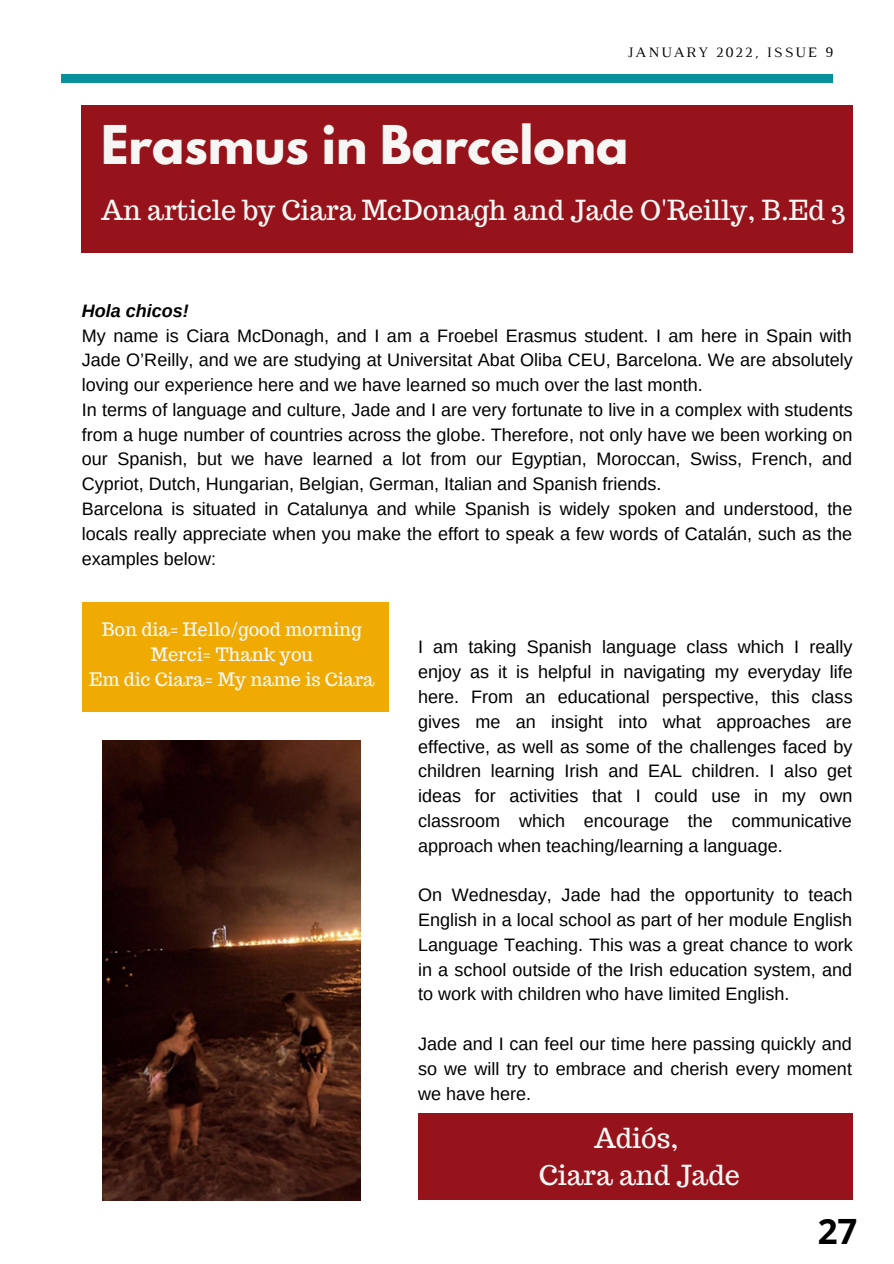
<style>
.page{position:relative;width:894px;height:1264px;background:#fff}
.page>*{position:absolute;margin:0;border:0;box-sizing:border-box;transform-origin:0 0}
.t1{font:700 47.25px "League Spartan";color:#f6f6f4}
.t2{font:700 34.8px "Open Sans";color:#000}
.t3{font:27px/37.2px "Trocchi";color:#f6f6f4;text-align:center}
.t4{font:18.15px/25px "Trocchi";color:#f6f6f4;text-align:center}
.t5{font:18px/24.8px "Arimo";color:#000;text-align:justify}
.t6{font:italic 700 18px "Arimo";color:#000}
.t7{font:14.7px "Luthier";letter-spacing:.14em;color:#000}
</style>
<div class="page">
<div style="left:81px;top:105px;width:771px;height:148px;background:#96131b"></div>
<div style="left:61px;top:74px;width:772px;height:8px;background:#08919d"></div>
<div style="left:82px;top:602px;width:306px;height:110px;background:#efab03"></div>
<img style="left:102px;top:740px;width:258px;height:459px">
<div style="left:418px;top:1113px;width:434px;height:86px;background:#96131b"></div>
<p class="t7" style="left:627px;top:47px;width:207px">JANUARY 2022, ISSUE 9</p>
<h1 class="t1" style="left:101px;top:121px;width:528px">Erasmus in Barcelona</h1>
<h3 class="t3" style="left:101px;top:191px;width:745px">An article by Ciara McDonagh and Jade O'Reilly, B.Ed 3</h3>
<p class="t6" style="left:82px;top:300px;width:108px">Hola chicos!</p>
<p class="t5" style="left:82px;top:323px;width:772px;text-align:left">My name is Ciara McDonagh, and I am a Froebel Erasmus student. I am here in Spain with Jade O’Reilly, and we are studying at Universitat Abat Oliba CEU, Barcelona. We are absolutely loving our experience here and we have learned so much over the last month.<br>In terms of language and culture, Jade and I are very fortunate to live in a complex with students from a huge number of countries across the globe. Therefore, not only have we been working on our Spanish, but we have learned a lot from our Egyptian, Moroccan, Swiss, French, and Cypriot, Dutch, Hungarian, Belgian, German, Italian and Spanish friends.<br>Barcelona is situated in Catalunya and while Spanish is widely spoken and understood, the locals really appreciate when you make the effort to speak a few words of Catalán, such as the examples below:</p>
<p class="t4" style="left:89px;top:617px;width:287px">Bon dia= Hello/good morning<br>Merci= Thank you<br>Em dic Ciara= My name is Ciara</p>
<p class="t5" style="left:418px;top:634px;width:436px">I am taking Spanish language class which I really enjoy as it is helpful in navigating my everyday life here. From an educational perspective, this class gives me an insight into what approaches are effective, as well as some of the challenges faced by children learning Irish and EAL children. I also get ideas for activities that I could use in my own classroom which encourage the communicative approach when teaching/learning a language.</p>
<p class="t5" style="left:418px;top:882px;width:436px">On Wednesday, Jade had the opportunity to teach English in a local school as part of her module English Language Teaching. This was a great chance to work in a school outside of the Irish education system, and to work with children who have limited English.</p>
<p class="t5" style="left:418px;top:1031px;width:435px">Jade and I can feel our time here passing quickly and so we will try to embrace and cherish every moment we have here.</p>
<h3 class="t3" style="left:538px;top:1118px;width:202px">Adiós,<br>Ciara and Jade</h3>
<h2 class="t2" style="left:817px;top:1206px;width:41px">27</h2>
</div>
